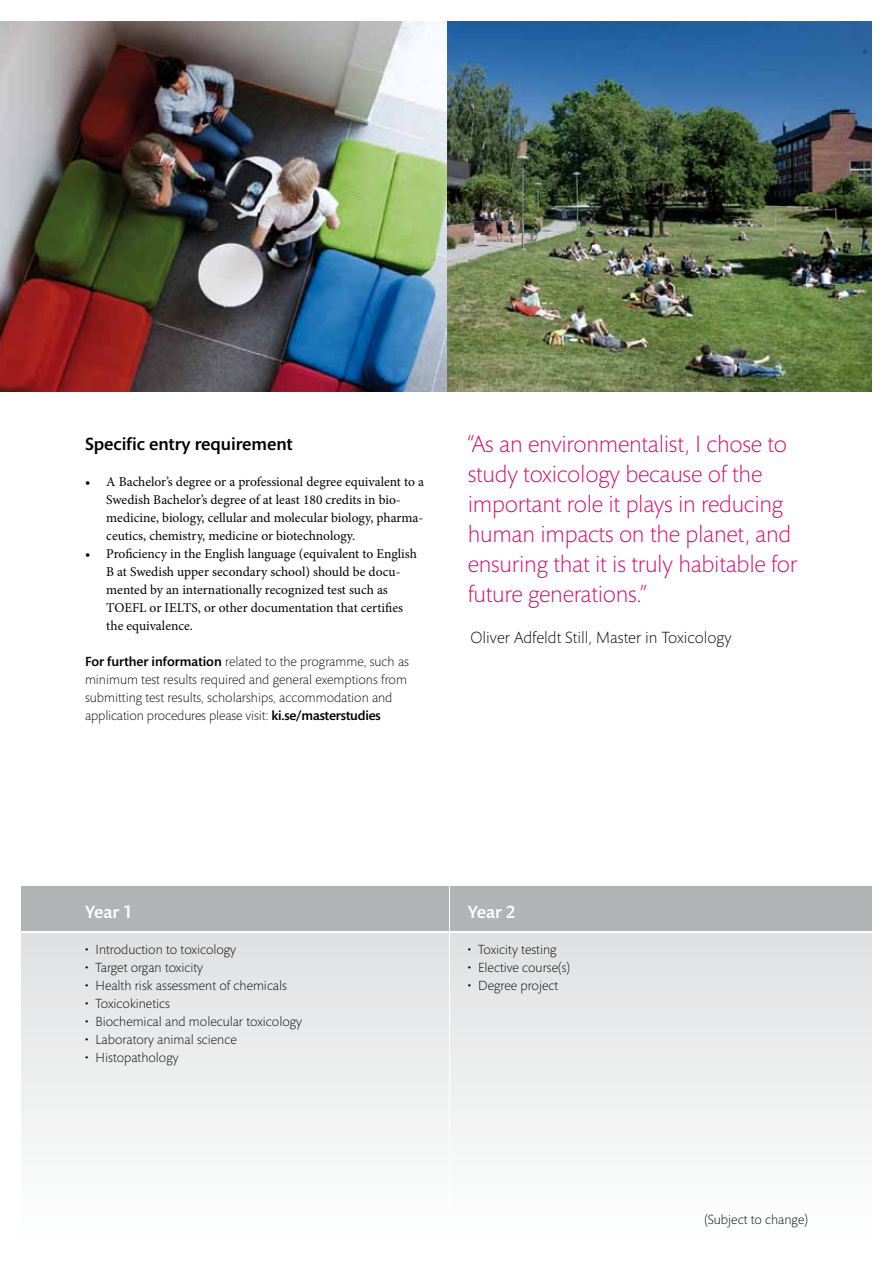
<style>
.page{position:relative;width:893px;height:1263px;background:#fff}
.page>*{position:absolute;margin:0;border:0;box-sizing:border-box;transform-origin:0 0}
.t1{font:300 24px/30px "Mundo Sans Std";letter-spacing:-.01em;color:#db0067}
.t2{font:500 18px "Mundo Sans Std";color:#000}
.t3{font:500 18px "Mundo Sans Std";color:#fff}
.t4{font:300 16.5px "Mundo Sans Std";color:#000}
.t5{font:300 13.5px/18px "Mundo Sans Std";color:#000}
.t6{font:13.5px/18px "Minion Pro";color:#000}
.s1{font-weight:500}
</style>
<div class="page">
<div style="left:21px;top:886px;width:851px;height:46px;background:#b1b3b4"></div>
<div style="left:21px;top:932px;width:851px;height:310px;background:linear-gradient(to bottom,#dfe0e1,#fff)"></div>
<hr style="left:449px;top:886px;width:1px;height:370px;background:#fff">
<hr style="left:21px;top:931px;width:861px;height:2px;background:#fff">
<img style="left:446px;top:21px;width:426px;height:370px">
<img style="left:0;top:21px;width:446px;height:370px">
<h2 class="t2" style="left:85px;top:434px;width:209px">Specific entry requirement</h2>
<p class="t6" style="left:106px;top:473px;width:319px;text-indent:-21px">• A Bachelor’s degree or a professional degree equivalent to a Swedish Bachelor’s degree of at least 180 credits in bio&shy;medicine, biology, cellular and molecular biology, pharma&shy;ceutics, chemistry, medicine or biotechnology.</p>
<p class="t6" style="left:106px;top:545px;width:312px;text-indent:-21px">• Proficiency in the English language (equivalent to English B at Swedish upper secondary school) should be docu&shy;mented by an internationally recognized test such as TOEFL or IELTS, or other documentation that certifies the equivalence.</p>
<p class="t5" style="left:85px;top:653px;width:325px"><span class="s1">For further information</span> related to the programme, such as minimum test results required and general exemptions from submitting test results, scholarships, accommodation and application procedures please visit: <span class="s1">ki.se/masterstudies</span></p>
<h1 class="t1" style="left:468px;top:430px;width:331px">“As an environmentalist, I chose to study toxicology because of the important role it plays in reducing human impacts on the planet, and ensuring that it is truly habitable for future generations.”</h1>
<p class="t4" style="left:471px;top:629px;width:262px">Oliver Adfeldt Still, Master in Toxicology</p>
<h2 class="t3" style="left:85px;top:902px;width:49px">Year 1</h2>
<p class="t5" style="left:85px;top:941px;width:153px">• Introduction to toxicology</p>
<p class="t5" style="left:85px;top:959px;width:120px">• Target organ toxicity</p>
<p class="t5" style="left:85px;top:977px;width:203px">• Health risk assessment of chemicals</p>
<p class="t5" style="left:85px;top:995px;width:86px">• Toxicokinetics</p>
<p class="t5" style="left:85px;top:1013px;width:219px">• Biochemical and molecular toxicology</p>
<p class="t5" style="left:85px;top:1031px;width:153px">• Laboratory animal science</p>
<p class="t5" style="left:85px;top:1049px;width:95px">• Histopathology</p>
<h2 class="t3" style="left:468px;top:902px;width:49px">Year 2</h2>
<p class="t5" style="left:468px;top:941px;width:90px">• Toxicity testing</p>
<p class="t5" style="left:468px;top:959px;width:104px">• Elective course(s)</p>
<p class="t5" style="left:468px;top:977px;width:92px">• Degree project</p>
<p class="t5" style="left:704px;top:1211px;width:105px">(Subject to change)</p>
</div>
